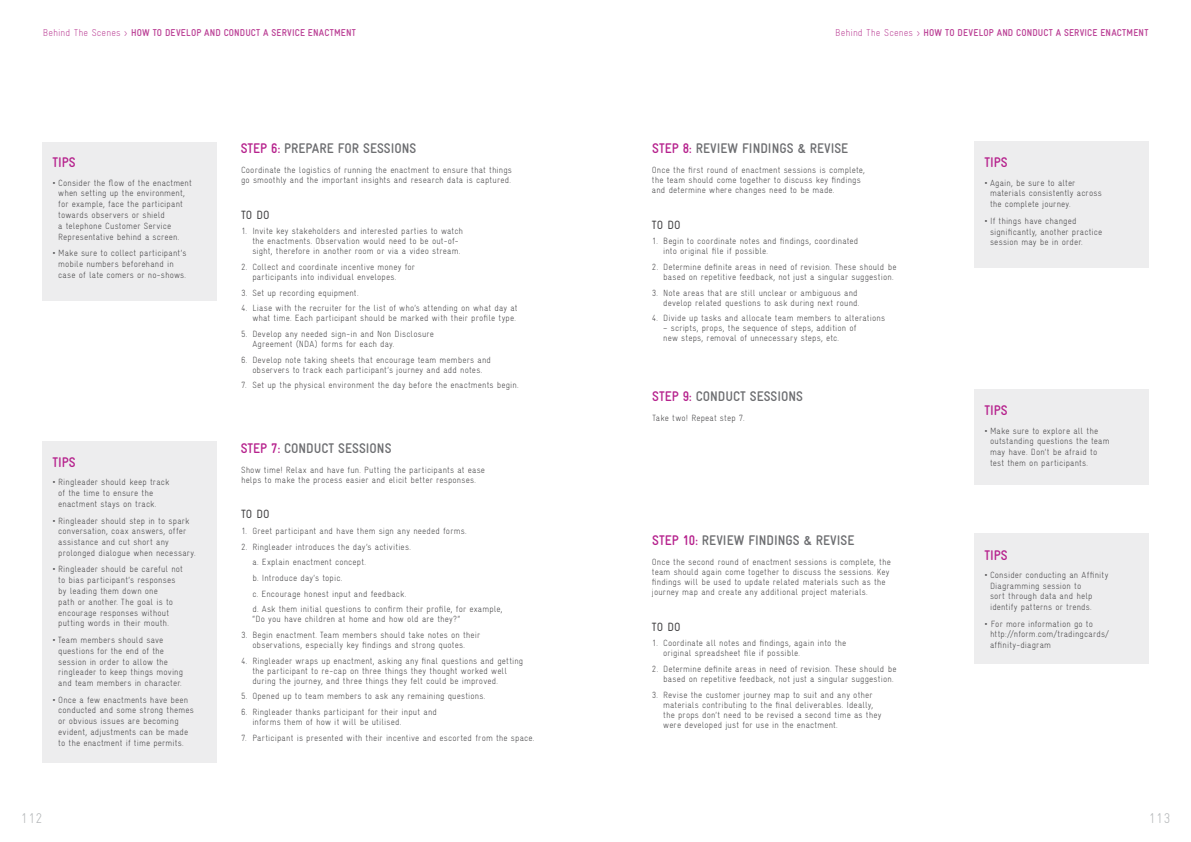
<style>
.page{position:relative;width:1191px;height:842px;background:#fff}
.page>*{position:absolute;margin:0;border:0;box-sizing:border-box;transform-origin:0 0}
.t1{font:700 14px "Gravur Condensed";color:#6d6e71}
.t2{font:700 14px "Gravur Condensed";color:#b6228d}
.t3{font:300 14px "Gravur Condensed";color:#b1b4b6}
.t4{font:12px "Gravur Condensed";letter-spacing:.01em;color:#414042}
.t5{font:300 10px "Gravur Condensed";letter-spacing:.015em;color:#bb4196}
.t6{font:700 10px "Gravur Condensed";letter-spacing:.02em;color:#bb4196}
.t7{font:300 9px/10.8px "Gravur Condensed";letter-spacing:.015em;color:#414042}
.s1{font-weight:700}
.s2{color:#b6228d}
.s3{color:#6d6e71}
</style>
<div class="page">
<div style="left:974px;top:142px;width:174px;height:126px;background:#ededee"></div>
<div style="left:974px;top:534px;width:174px;height:130px;background:#ededee"></div>
<div style="left:974px;top:390px;width:174px;height:95px;background:#ededee"></div>
<div style="left:43px;top:142px;width:174px;height:158px;background:#ededee"></div>
<div style="left:43px;top:441px;width:174px;height:322px;background:#ededee"></div>
<p class="t5" style="left:43px;top:27px;width:134px">Behind The Scenes &gt; <span class="s1">HOW TO DEVELOP</span></p>
<p class="t6" style="left:204px;top:27px;width:31px">AND CONDUCT</p>
<p class="t6" style="left:263px;top:27px;width:19px">A SERVICE</p>
<p class="t6" style="left:308px;top:27px;width:12px">ENACTMENT</p>
<p class="t5" style="left:835px;top:27px;width:134px">Behind The Scenes &gt; <span class="s1">HOW TO DEVELOP</span></p>
<p class="t6" style="left:996px;top:27px;width:31px">AND CONDUCT</p>
<p class="t6" style="left:1055px;top:27px;width:19px">A SERVICE</p>
<p class="t6" style="left:1100px;top:27px;width:12px">ENACTMENT</p>
<h1 class="t2" style="left:53px;top:155px;width:25px">TIPS</h1>
<p class="t7" style="left:58px;top:177px;width:135px;text-indent:-6px">• Consider the flow of the enactment when setting up the environment, for example, face the participant towards observers or shield<br>a telephone Customer Service<br>Representative behind a screen.</p>
<p class="t7" style="left:58px;top:248px;width:130px;text-indent:-6px">• Make sure to collect participant’s mobile numbers beforehand in case of late comers or no-shows.</p>
<h1 class="t2" style="left:53px;top:455px;width:25px">TIPS</h1>
<p class="t7" style="left:58px;top:477px;width:113px;text-indent:-6px">• Ringleader should keep track of the time to ensure the enactment stays on track.</p>
<p class="t7" style="left:58px;top:515px;width:139px;text-indent:-6px">• Ringleader should step in to spark conversation, coax answers, offer assistance and cut short any prolonged dialogue when necessary.</p>
<p class="t7" style="left:58px;top:564px;width:126px;text-indent:-6px">• Ringleader should be careful not to bias participant’s responses by leading them down one<br>path or another. The goal is to encourage responses without putting words in their mouth.</p>
<p class="t7" style="left:58px;top:634px;width:126px;text-indent:-6px">• Team members should save questions for the end of the session in order to allow the ringleader to keep things moving and team members in character.</p>
<p class="t7" style="left:58px;top:694px;width:137px;text-indent:-6px">• Once a few enactments have been conducted and some strong themes or obvious issues are becoming evident, adjustments can be made to the enactment if time permits.</p>
<h1 class="t1" style="left:241px;top:140px;width:59px"><span class="s2">STEP 6:</span> PREPARE</h1>
<h1 class="t1" style="left:338px;top:140px;width:8px">FOR</h1>
<h1 class="t1" style="left:363px;top:140px;width:15px">SESSIONS</h1>
<p class="t7" style="left:241px;top:165px;width:272px;line-height:10px">Coordinate the logistics of running the enactment to ensure that things go smoothly and the important insights and research data is captured.</p>
<h2 class="t4" style="left:241px;top:208px;width:30px">TO DO</h2>
<p class="t7" style="left:252px;top:226px;width:212px;line-height:10px;text-indent:-11px">1. Invite key stakeholders and interested parties to watch the enactments. Observation would need to be out-of&shy;sight, therefore in another room or via a video stream.</p>
<p class="t7" style="left:252px;top:262px;width:164px;line-height:10px;text-indent:-11px">2. Collect and coordinate incentive money for participants into individual envelopes.</p>
<p class="t7" style="left:241px;top:287px;width:119px">3. Set up recording equipment.</p>
<p class="t7" style="left:241px;top:303px;width:278px;line-height:10px;text-align:right">4. Liase with the recruiter for the list of who’s attending on what day at what time. Each participant should be marked with their profile type.</p>
<p class="t7" style="left:252px;top:329px;width:183px;line-height:10px;text-indent:-11px">5. Develop any needed sign-in and Non Disclosure<br>Agreement (NDA) forms for each day.</p>
<p class="t7" style="left:241px;top:355px;width:251px;line-height:10px;text-align:center">6. Develop note taking sheets that encourage team members and observers to track each participant’s journey and add notes.</p>
<p class="t7" style="left:241px;top:380px;width:279px">7. Set up the physical environment the day before the enactments begin.</p>
<h1 class="t1" style="left:241px;top:440px;width:59px"><span class="s2">STEP 7:</span> CONDUCT</h1>
<h1 class="t1" style="left:338px;top:440px;width:15px">SESSIONS</h1>
<p class="t7" style="left:241px;top:465px;width:245px;line-height:10px">Show time! Relax and have fun. Putting the participants at ease helps to make the process easier and elicit better responses.</p>
<h2 class="t4" style="left:241px;top:507px;width:30px">TO DO</h2>
<p class="t7" style="left:241px;top:526px;width:227px">1. Greet participant and have them sign any needed forms.</p>
<p class="t7" style="left:252px;top:539px;width:252px;line-height:15.7px;text-indent:-11px">2. Ringleader introduces the day’s activities.<br>a. Explain enactment concept.<br>b. Introduce day’s topic.<br>c. Encourage honest input and feedback.<br>d. Ask them initial questions to confirm their profile, for example,</p>
<p class="t7" style="left:252px;top:614px;width:209px">“Do you have children at home and how old are they?”</p>
<p class="t7" style="left:241px;top:630px;width:241px;line-height:10px;text-align:center">3. Begin enactment. Team members should take notes on their observations, especially key findings and strong quotes.</p>
<p class="t7" style="left:252px;top:656px;width:272px;line-height:10px;text-indent:-11px">4. Ringleader wraps up enactment, asking any final questions and getting the participant to re-cap on three things they thought worked well during the journey, and three things they felt could be improved.</p>
<p class="t7" style="left:241px;top:691px;width:246px">5. Opened up to team members to ask any remaining questions.</p>
<p class="t7" style="left:252px;top:707px;width:186px;line-height:10px;text-indent:-11px">6. Ringleader thanks participant for their input and informs them of how it will be utilised.</p>
<p class="t7" style="left:241px;top:732px;width:295px">7. Participant is presented with their incentive and escorted from the space.</p>
<h1 class="t2" style="left:652px;top:140px;width:59px">STEP 8: <span class="s3">REVIEW</span></h1>
<h1 class="t1" style="left:742px;top:140px;width:14px">FINDINGS</h1>
<h1 class="t1" style="left:797px;top:140px;width:27px">&amp; REVISE</h1>
<p class="t7" style="left:652px;top:165px;width:215px;line-height:10px">Once the first round of enactment sessions is complete, the team should come together to discuss key findings and determine where changes need to be made.</p>
<h2 class="t4" style="left:652px;top:218px;width:30px">TO DO</h2>
<p class="t7" style="left:663px;top:236px;width:197px;line-height:10px;text-indent:-11px">1. Begin to coordinate notes and findings, coordinated into original file if possible.</p>
<p class="t7" style="left:663px;top:262px;width:235px;line-height:10px;text-indent:-11px">2. Determine definite areas in need of revision. These should be based on repetitive feedback, not just a singular suggestion.</p>
<p class="t7" style="left:652px;top:288px;width:209px;line-height:10px;text-align:right">3. Note areas that are still unclear or ambiguous and develop related questions to ask during next round.</p>
<p class="t7" style="left:652px;top:313px;width:235px">4. Divide up tasks and allocate team members to alterations</p>
<p class="t7" style="left:663px;top:323px;width:195px;line-height:10px">– scripts, props, the sequence of steps, addition of new steps, removal of unnecessary steps, etc.</p>
<h1 class="t1" style="left:652px;top:388px;width:59px"><span class="s2">STEP 9:</span> CONDUCT</h1>
<h1 class="t1" style="left:750px;top:388px;width:15px">SESSIONS</h1>
<p class="t7" style="left:652px;top:412px;width:93px">Take two! Repeat step 7.</p>
<h1 class="t2" style="left:652px;top:532px;width:65px">STEP 10: <span class="s3">REVIEW</span></h1>
<h1 class="t1" style="left:748px;top:532px;width:14px">FINDINGS</h1>
<h1 class="t1" style="left:804px;top:532px;width:27px">&amp; REVISE</h1>
<p class="t7" style="left:652px;top:557px;width:241px;line-height:10px">Once the second round of enactment sessions is complete, the team should again come together to discuss the sessions. Key findings will be used to update related materials such as the journey map and create any additional project materials.</p>
<h2 class="t4" style="left:652px;top:620px;width:30px">TO DO</h2>
<p class="t7" style="left:663px;top:638px;width:185px;line-height:10px;text-indent:-11px">1. Coordinate all notes and findings, again into the original spreadsheet file if possible.</p>
<p class="t7" style="left:663px;top:664px;width:235px;line-height:10px;text-indent:-11px">2. Determine definite areas in need of revision. These should be based on repetitive feedback, not just a singular suggestion.</p>
<p class="t7" style="left:663px;top:690px;width:220px;line-height:10px;text-indent:-11px">3. Revise the customer journey map to suit and any other materials contributing to the final deliverables. Ideally, the props don’t need to be revised a second time as they were developed just for use in the enactment.</p>
<h1 class="t2" style="left:984px;top:155px;width:25px">TIPS</h1>
<p class="t7" style="left:990px;top:177px;width:113px;text-indent:-6px">• Again, be sure to alter materials consistently across the complete journey.</p>
<p class="t7" style="left:990px;top:215px;width:114px;text-indent:-6px">• If things have changed significantly, another practice session may be in order.</p>
<h1 class="t2" style="left:984px;top:403px;width:25px">TIPS</h1>
<p class="t7" style="left:990px;top:425px;width:121px;text-indent:-6px">• Make sure to explore all the outstanding questions the team may have. Don’t be afraid to test them on participants.</p>
<h1 class="t2" style="left:984px;top:547px;width:25px">TIPS</h1>
<p class="t7" style="left:990px;top:569px;width:120px;text-indent:-6px">• Consider conducting an Affinity<br>Diagramming session to<br>sort through data and help identify patterns or trends.</p>
<p class="t7" style="left:990px;top:618px;width:120px;text-indent:-6px">• For more information go to http://nform.com/tradingcards/ affinity-diagram</p>
<h1 class="t3" style="left:21px;top:810px;width:23px">112</h1>
<h1 class="t3" style="left:1148px;top:810px;width:23px">113</h1>
</div>
